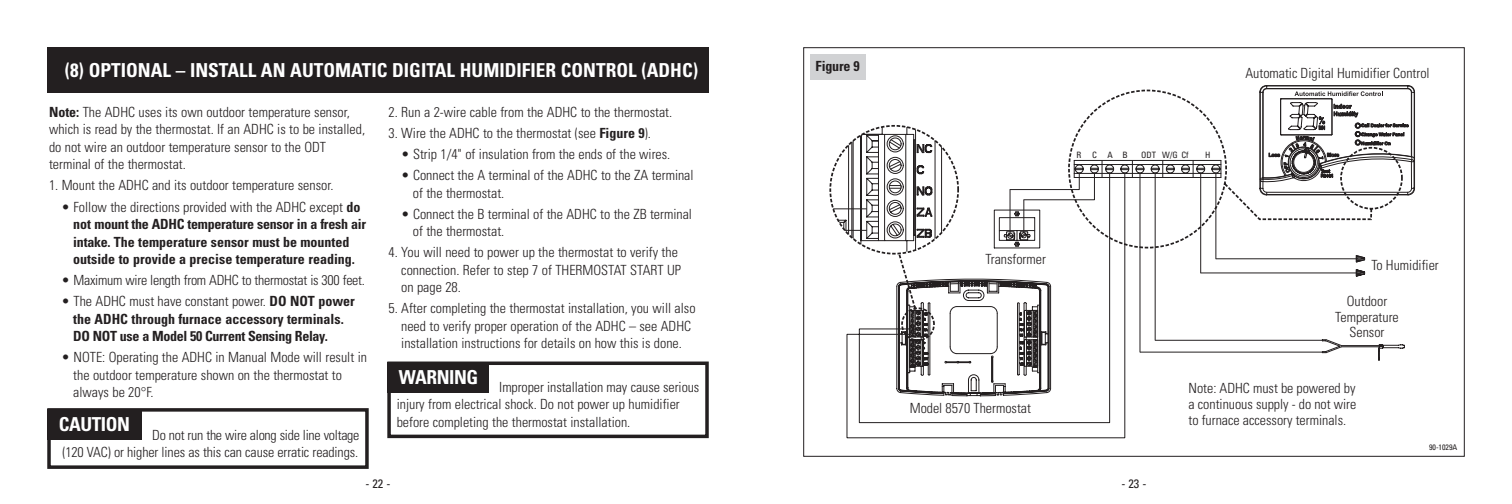
<style>
.page{position:relative;width:1512px;height:504px;background:#fff}
.page>*{position:absolute;margin:0;border:0;box-sizing:border-box;transform-origin:0 0}
.t1{font:700 condensed 19.25px "Univers";color:#fff}
.t2{font:700 condensed 19.25px "Univers";letter-spacing:-.02em;color:#fff}
.t3{font:300 condensed 14px/17.5px "Univers";color:#231f20}
.t4{font:700 condensed 14px/17.5px "Univers";color:#231f20}
.t5{font:300 condensed 14px "Univers";letter-spacing:-.02em;color:#231f20}
.t6{font:condensed 12.25px "Univers";color:#231f20}
.t7{font:condensed 8.75px "Univers";letter-spacing:.56em;color:#231f20}
.t8{font:condensed 7.88px "Univers";color:#231f20}
.s1{font-weight:700}
.s2{font-weight:300}
</style>
<div class="page">
<hr style="left:1201px;top:273px;width:155px;height:1px;background:#231f20">
<hr style="left:1216px;top:258px;width:140px;height:1px;background:#231f20">
<hr style="left:1155px;top:340px;width:167px;height:1px;background:#231f20">
<hr style="left:1140px;top:352px;width:182px;height:1px;background:#231f20">
<svg style="left:1322px;top:339px;width:83px;height:22px"></svg>
<svg style="left:1356px;top:255px;width:9px;height:22px"></svg>
<svg style="left:830px;top:126px;width:391px;height:227px"></svg>
<svg style="left:1067px;top:89px;width:330px;height:160px"></svg>
<svg style="left:1259px;top:85px;width:156px;height:111px"></svg>
<svg style="left:846px;top:172px;width:280px;height:266px"></svg>
<div style="left:810px;top:54px;width:55px;height:25px;background:#d1d2d4"></div>
<div style="left:47px;top:408px;width:322px;height:61px;border:4px solid #231f20"></div>
<div style="left:47px;top:47px;width:662px;height:46px;background:#231f20"></div>
<div style="left:47px;top:409px;width:95px;height:31px;background:#231f20"></div>
<div style="left:387px;top:362px;width:322px;height:76px;border:4px solid #231f20"></div>
<div style="left:387px;top:363px;width:102px;height:30px;background:#231f20"></div>
<h1 class="t1" style="left:65px;top:63px;width:635px">(8) OPTIONAL – INSTALL AN AUTOMATIC DIGITAL HUMIDIFIER CONTROL (ADHC)</h1>
<p class="t3" style="left:49px;top:105px;width:318px"><span class="s1">Note:</span> The ADHC uses its own outdoor temperature sensor, which is read by the thermostat. If an ADHC is to be installed, do not wire an outdoor temperature sensor to the ODT terminal of the thermostat.</p>
<p class="t3" style="left:49px;top:178px;width:286px">1. Mount the ADHC and its outdoor temperature sensor.</p>
<p class="t4" style="left:73px;top:199px;width:294px;text-indent:-12px"><span class="s2">• Follow the directions provided with the ADHC except</span> do not mount the ADHC temperature sensor in a fresh air intake. The temperature sensor must be mounted outside to provide a precise temperature reading.</p>
<p class="t5" style="left:62px;top:275px;width:305px">• Maximum wire length from ADHC to thermostat is 300 feet.</p>
<p class="t4" style="left:73px;top:294px;width:283px;text-indent:-12px"><span class="s2">• The ADHC must have constant power.</span> DO NOT power the ADHC through furnace accessory terminals.<br>DO NOT use a Model 50 Current Sensing Relay.</p>
<p class="t3" style="left:73px;top:350px;width:295px;text-indent:-12px">• NOTE: Operating the ADHC in Manual Mode will result in the outdoor temperature shown on the thermostat to always be 20°F.</p>
<h1 class="t2" style="left:59px;top:417px;width:73px">CAUTION</h1>
<p class="t3" style="left:62px;top:427px;width:299px;text-align:right">Do not run the wire along side line voltage<br>(120 VAC) or higher lines as this can cause erratic readings.</p>
<p class="t3" style="left:389px;top:105px;width:285px">2. Run a 2-wire cable from the ADHC to the thermostat.</p>
<p class="t3" style="left:389px;top:126px;width:264px">3. Wire the ADHC to the thermostat (see <span class="s1">Figure 9</span>).</p>
<p class="t3" style="left:401px;top:147px;width:271px">• Strip 1/4" of insulation from the ends of the wires.</p>
<p class="t3" style="left:413px;top:168px;width:282px;text-indent:-12px">• Connect the A terminal of the ADHC to the ZA terminal of the thermostat.</p>
<p class="t3" style="left:413px;top:206px;width:281px;text-indent:-12px">• Connect the B terminal of the ADHC to the ZB terminal of the thermostat.</p>
<p class="t3" style="left:401px;top:245px;width:281px;text-indent:-13px">4. You will need to power up the thermostat to verify the connection. Refer to step 7 of THERMOSTAT START UP on page 28.</p>
<p class="t3" style="left:389px;top:301px;width:309px;text-align:center">5. After completing the thermostat installation, you will also need to verify proper operation of the ADHC – see ADHC installation instructions for details on how this is done.</p>
<h1 class="t2" style="left:399px;top:370px;width:81px">WARNING</h1>
<p class="t3" style="left:397px;top:379px;width:304px;text-indent:103px">Improper installation may cause serious injury from electrical shock. Do not power up humidifier before completing the thermostat installation.</p>
<p class="t6" style="left:365px;top:480px;width:27px">- 22 -</p>
<p class="t4" style="left:816px;top:59px;width:46px">Figure 9</p>
<p class="t7" style="left:1077px;top:152px;width:53px">RCAB</p>
<p class="t7" style="left:1141px;top:152px;width:17px">ODT</p>
<p class="t7" style="left:1162px;top:152px;width:28px">W/G Cf</p>
<p class="t7" style="left:1205px;top:152px;width:7px">H</p>
<p class="t3" style="left:1245px;top:66px;width:186px">Automatic Digital Humidifier Control</p>
<p class="t3" style="left:986px;top:252px;width:62px">Transformer</p>
<p class="t3" style="left:910px;top:401px;width:123px">Model 8570 Thermostat</p>
<p class="t6" style="left:1121px;top:480px;width:27px">- 23 -</p>
<p class="t3" style="left:1371px;top:258px;width:69px">To Humidifier</p>
<p class="t3" style="left:1335px;top:294px;width:65px;line-height:15.8px;text-align:center">Outdoor<br>Temperature<br>Sensor</p>
<p class="t3" style="left:1188px;top:382px;width:169px;line-height:15.8px;text-align:justify">Note: ADHC must be powered by a continuous supply - do not wire to furnace accessory terminals.</p>
<p class="t8" style="left:1429px;top:444px;width:30px">90-1029A</p>
</div>
